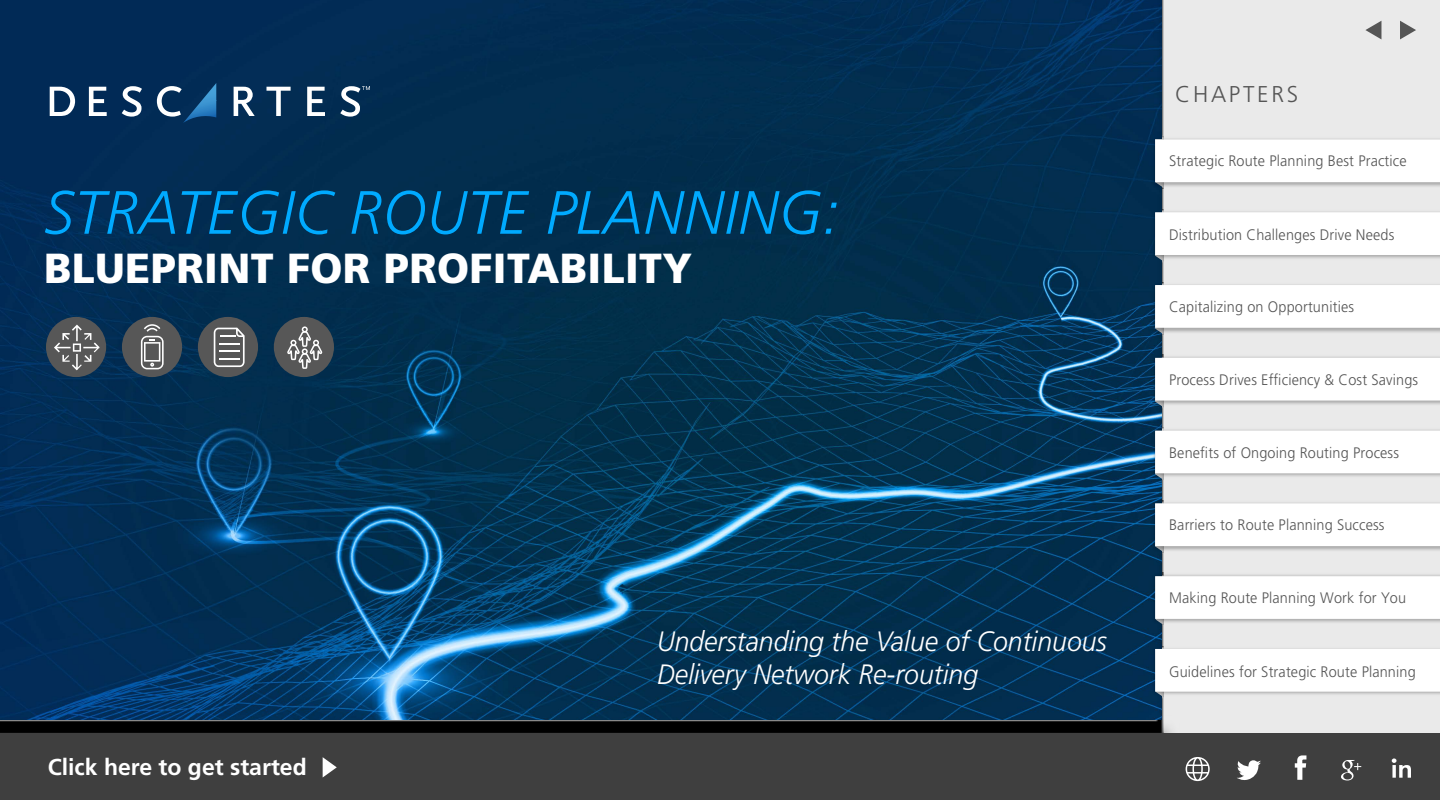
<style>
.page{position:relative;width:1440px;height:800px;background:#fff}
.page>*{position:absolute;margin:0;border:0;box-sizing:border-box;transform-origin:0 0}
.t1{font:italic 300 61px "Frutiger LT Std";letter-spacing:.01em;color:#0af}
.t2{font:900 42px "Frutiger LT Std";letter-spacing:.01em;color:#fff}
.t3{font:italic 300 28px/33.6px "Frutiger LT Std";color:#fff;scale:.95 1}
.t4{font:700 23px "Frutiger LT Std";color:#fff}
.t5{font:300 22.8px "Frutiger LT Std";letter-spacing:.12em;color:#555}
.t6{font:300 15.2px "Frutiger LT Std";letter-spacing:.01em;color:#555;scale:.95 1}
</style>
<div class="page">
<img style="left:0;top:0;width:1155px;height:716px">
<svg style="left:1155px;top:0;width:10px;height:716px;background:#385673"></svg>
<div style="left:1165px;top:0;width:275px;height:800px;background:#eaeaea"></div>
<img style="left:1152px;top:136px;width:288px;height:52px">
<svg style="left:1155px;top:139px;width:285px;height:66px"></svg>
<img style="left:1152px;top:282px;width:288px;height:52px">
<svg style="left:1155px;top:285px;width:285px;height:67px"></svg>
<img style="left:1152px;top:210px;width:288px;height:50px">
<svg style="left:1155px;top:212px;width:285px;height:67px"></svg>
<img style="left:1152px;top:354px;width:288px;height:52px">
<svg style="left:1155px;top:358px;width:285px;height:67px"></svg>
<img style="left:1152px;top:428px;width:288px;height:51px">
<svg style="left:1155px;top:431px;width:285px;height:66px"></svg>
<img style="left:1152px;top:500px;width:288px;height:52px">
<svg style="left:1155px;top:503px;width:285px;height:67px"></svg>
<img style="left:1152px;top:573px;width:288px;height:52px">
<svg style="left:1155px;top:576px;width:285px;height:67px"></svg>
<img style="left:1152px;top:646px;width:288px;height:51px">
<svg style="left:1155px;top:649px;width:285px;height:66px"></svg>
<svg style="left:1400px;top:21px;width:16px;height:18px"></svg>
<svg style="left:1365px;top:21px;width:16px;height:18px"></svg>
<svg style="left:0;top:716px;width:1172px;height:17px;background:#0d1822"></svg>
<div style="left:0;top:733px;width:1440px;height:67px;background:#3f3f3f"></div>
<svg style="left:1392px;top:758px;width:19px;height:20px"></svg>
<svg style="left:1341px;top:760px;width:20px;height:20px"></svg>
<svg style="left:1295px;top:755px;width:11px;height:25px"></svg>
<svg style="left:1237px;top:760px;width:24px;height:20px"></svg>
<svg style="left:1186px;top:757px;width:24px;height:24px"></svg>
<svg style="left:323px;top:757px;width:14px;height:20px"></svg>
<div style="left:46px;top:317px;width:60px;height:60px;background:#575757;border-radius:50%"></div>
<div style="left:122px;top:317px;width:60px;height:60px;background:#575757;border-radius:50%"></div>
<div style="left:198px;top:317px;width:60px;height:60px;background:#575757;border-radius:50%"></div>
<div style="left:274px;top:317px;width:60px;height:60px;background:#575757;border-radius:50%"></div>
<svg style="left:141px;top:324px;width:23px;height:45px"></svg>
<svg style="left:54px;top:325px;width:46px;height:45px"></svg>
<svg style="left:287px;top:326px;width:36px;height:43px"></svg>
<svg style="left:214px;top:327px;width:31px;height:40px"></svg>
<svg style="left:50px;top:87px;width:25px;height:29px"></svg>
<svg style="left:89px;top:87px;width:18px;height:29px"></svg>
<svg style="left:122px;top:86px;width:20px;height:31px"></svg>
<svg style="left:234px;top:87px;width:21px;height:29px"></svg>
<svg style="left:266px;top:87px;width:25px;height:29px"></svg>
<svg style="left:307px;top:87px;width:18px;height:29px"></svg>
<svg style="left:340px;top:86px;width:30px;height:31px"></svg>
<svg style="left:157px;top:83px;width:59px;height:40px;background:#27557f"></svg>
<h1 class="t1" style="left:44px;top:178px;width:797px">STRATEGIC ROUTE PLANNING:</h1>
<h2 class="t2" style="left:44px;top:243px;width:650px">BLUEPRINT FOR PROFITABILITY</h2>
<h3 class="t4" style="left:48px;top:753px;width:261px">Click here to get started</h3>
<p class="t3" style="left:657px;top:625px;width:475px">Understanding the Value of Continuous<br>Delivery Network Re-routing</p>
<h3 class="t5" style="left:1175px;top:81px;width:125px">CHAPTERS</h3>
<p class="t6" style="left:1169px;top:152px;width:252px">Strategic Route Planning Best Practice</p>
<p class="t6" style="left:1169px;top:226px;width:239px">Distribution Challenges Drive Needs</p>
<p class="t6" style="left:1169px;top:298px;width:196px">Capitalizing on Opportunities</p>
<p class="t6" style="left:1169px;top:371px;width:264px">Process Drives Efficiency &amp; Cost Savings</p>
<p class="t6" style="left:1169px;top:444px;width:243px">Benefits of Ongoing Routing Process</p>
<p class="t6" style="left:1169px;top:516px;width:228px">Barriers to Route Planning Success</p>
<p class="t6" style="left:1169px;top:589px;width:251px">Making Route Planning Work for You</p>
<p class="t6" style="left:1169px;top:663px;width:261px">Guidelines for Strategic Route Planning</p>
</div>
